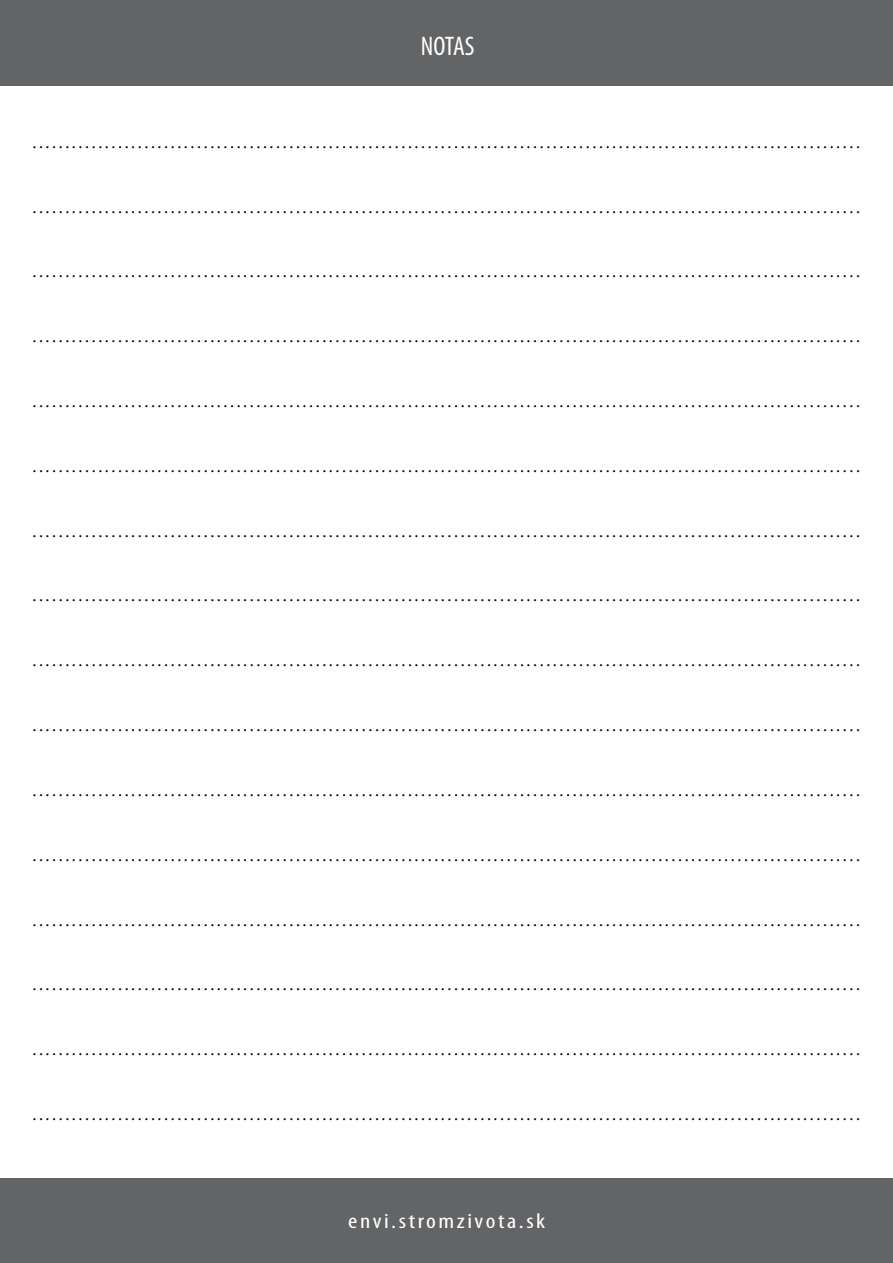
<style>
.page{position:relative;width:893px;height:1263px;background:#fff}
.page>*{position:absolute;margin:0;border:0;box-sizing:border-box;transform-origin:0 0}
.t1{font:condensed 27px "Myriad Pro";letter-spacing:-.01em;color:#fff}
.t2{font:condensed 21.15px "Myriad Pro";letter-spacing:.1em;color:#fff;scale:1.2 1}
.t3{font:18px "Minion Pro";color:#000}
</style>
<div class="page">
<div style="left:0;top:0;width:893px;height:86px;background:#636466"></div>
<div style="left:0;top:1178px;width:893px;height:85px;background:#636466"></div>
<h1 class="t1" style="left:421px;top:29px;width:55px">NOTAS</h1>
<p class="t3" style="left:32px;top:130px;width:829px">..............................................................................................................................</p>
<p class="t3" style="left:32px;top:195px;width:829px">..............................................................................................................................</p>
<p class="t3" style="left:32px;top:260px;width:829px">..............................................................................................................................</p>
<p class="t3" style="left:32px;top:324px;width:829px">..............................................................................................................................</p>
<p class="t3" style="left:32px;top:389px;width:829px">..............................................................................................................................</p>
<p class="t3" style="left:32px;top:454px;width:829px">..............................................................................................................................</p>
<p class="t3" style="left:32px;top:519px;width:829px">..............................................................................................................................</p>
<p class="t3" style="left:32px;top:584px;width:829px">..............................................................................................................................</p>
<p class="t3" style="left:32px;top:648px;width:829px">..............................................................................................................................</p>
<p class="t3" style="left:32px;top:713px;width:829px">..............................................................................................................................</p>
<p class="t3" style="left:32px;top:778px;width:829px">..............................................................................................................................</p>
<p class="t3" style="left:32px;top:843px;width:829px">..............................................................................................................................</p>
<p class="t3" style="left:32px;top:908px;width:829px">..............................................................................................................................</p>
<p class="t3" style="left:32px;top:972px;width:829px">..............................................................................................................................</p>
<p class="t3" style="left:32px;top:1037px;width:829px">..............................................................................................................................</p>
<p class="t3" style="left:32px;top:1102px;width:829px">..............................................................................................................................</p>
<p class="t2" style="left:348px;top:1208px;width:166px">envi.stromzivota.sk</p>
</div>
